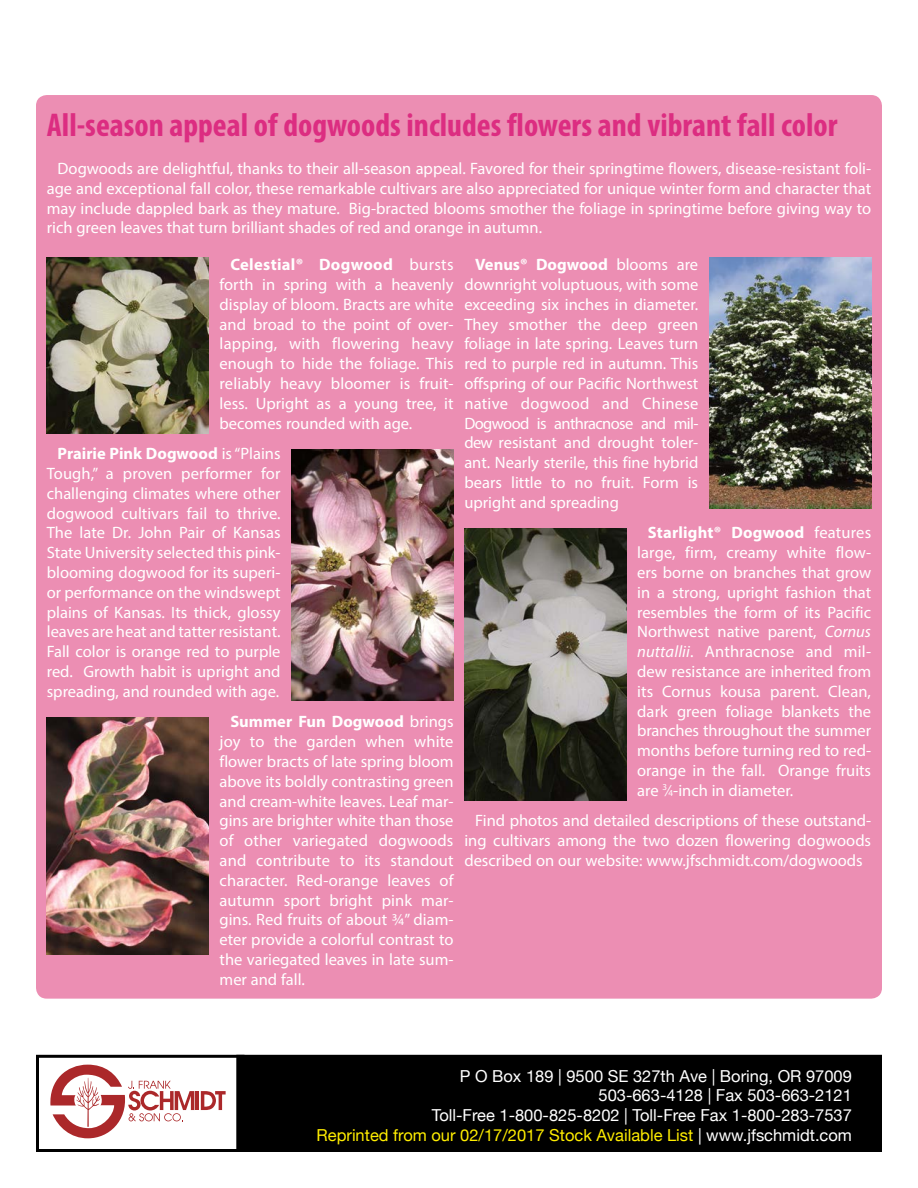
<style>
.page{position:relative;width:918px;height:1188px;background:#fff}
.page>*{position:absolute;margin:0;border:0;box-sizing:border-box;transform-origin:0 0}
.t1{font:700 condensed 33px "Myriad Pro";color:#dc2d81}
.t2{font:16.5px/19.8px "Myriad Pro";color:#fff;text-align:justify}
.t3{font:16.5px/19.8px "Helvetica Neue";color:#fff;text-align:right}
.s1{font-weight:700}
.s2{font-style:italic}
.s3{font-size:9.15px}
.s4{color:#ffee01}
</style>
<div class="page">
<svg style="left:50px;top:1065px;width:144px;height:73px"></svg>
<hr style="left:196px;top:1091px;width:3px;height:19px;background:#ab282a">
<svg style="left:201px;top:1091px;width:25px;height:19px"></svg>
<div style="left:36px;top:1055px;width:208px;height:97px;border:3px solid #000"></div>
<div style="left:238px;top:1056px;width:642px;height:94px;background:#000"></div>
<div style="left:236px;top:1055px;width:646px;height:97px;border:3px solid #000"></div>
<div style="left:36px;top:95px;width:846px;height:904px;background:#ec8eb3;border-radius:11px"></div>
<img style="left:47px;top:258px;width:162px;height:175px">
<img style="left:47px;top:718px;width:162px;height:236px">
<img style="left:464px;top:529px;width:162px;height:271px">
<img style="left:291px;top:450px;width:162px;height:250px">
<img style="left:709px;top:258px;width:162px;height:250px">
<h1 class="t1" style="left:47px;top:105px;width:792px">All-season appeal of dogwoods includes flowers and vibrant fall color</h1>
<p class="t2" style="left:47px;top:158px;width:826px;text-indent:11px">Dogwoods are delightful, thanks to their all-season appeal. Favored for their springtime flowers, disease-resistant foli&shy;age and exceptional fall color, these remarkable cultivars are also appreciated for unique winter form and character that may include dappled bark as they mature. Big-bracted blooms smother the foliage in springtime before giving way to rich green leaves that turn brilliant shades of red and orange in autumn.</p>
<p class="t2" style="left:220px;top:254px;width:236px;text-indent:11px"><span class="s1">Celestial® Dogwood</span> bursts forth in spring with a heavenly display of bloom. Bracts are white and broad to the point of over&shy;lapping, with flowering heavy enough to hide the foliage. This reliably heavy bloomer is fruit&shy;less. Upright as a young tree, it becomes rounded with age.</p>
<p class="t2" style="left:47px;top:443px;width:235px;text-indent:11px"><span class="s1">Prairie Pink Dogwood</span> is “Plains Tough,” a proven performer for challenging climates where other dogwood cultivars fail to thrive.<br>The late Dr. John Pair of Kansas State University selected this pink&shy;blooming dogwood for its superi&shy;or performance on the windswept plains of Kansas. Its thick, glossy leaves are heat and tatter resistant.<br>Fall color is orange red to purple red. Growth habit is upright and spreading, and rounded with age.</p>
<p class="t2" style="left:220px;top:712px;width:236px;text-indent:11px"><span class="s1">Summer Fun Dogwood</span> brings joy to the garden when white flower bracts of late spring bloom above its boldly contrasting green and cream-white leaves. Leaf mar&shy;gins are brighter white than those of other variegated dogwoods and contribute to its standout character. Red-orange leaves of autumn sport bright pink mar&shy;gins. Red fruits of about ¾” diam&shy;eter provide a colorful contrast to the variegated leaves in late sum&shy;mer and fall.</p>
<p class="t2" style="left:464px;top:254px;width:236px;text-indent:11px"><span class="s1">Venus® Dogwood</span> blooms are downright voluptuous, with some exceeding six inches in diameter.<br>They smother the deep green foliage in late spring. Leaves turn red to purple red in autumn. This offspring of our Pacific Northwest native dogwood and Chinese Dogwood is anthracnose and mil&shy;dew resistant and drought toler&shy;ant. Nearly sterile, this fine hybrid bears little to no fruit. Form is upright and spreading</p>
<p class="t2" style="left:637px;top:523px;width:236px;text-indent:11px"><span class="s1">Starlight® Dogwood</span> features large, firm, creamy white flow&shy;ers borne on branches that grow in a strong, upright fashion that resembles the form of its Pacific Northwest native parent, <span class="s2">Cornus nuttallii</span>. Anthracnose and mil&shy;dew resistance are inherited from its Cornus kousa parent. Clean, dark green foliage blankets the branches throughout the summer months before turning red to red&shy;orange in the fall. Orange fruits are <sup>3</sup>⁄<span class="s3">4</span>-inch in diameter.</p>
<p class="t2" style="left:464px;top:811px;width:408px;text-indent:11px">Find photos and detailed descriptions of these outstand&shy;ing cultivars among the two dozen flowering dogwoods described on our website: www.jfschmidt.com/dogwoods</p>
<p class="t3" style="left:317px;top:1067px;width:537px">P O Box 189 | 9500 SE 327th Ave | Boring, OR 97009<br>503-663-4128 | Fax 503-663-2121<br>Toll-Free 1-800-825-8202 | Toll-Free Fax 1-800-283-7537<br><span class="s4">Reprinted from our 02/17/2017 Stock Available List</span> | www.jfschmidt.com</p>
</div>
